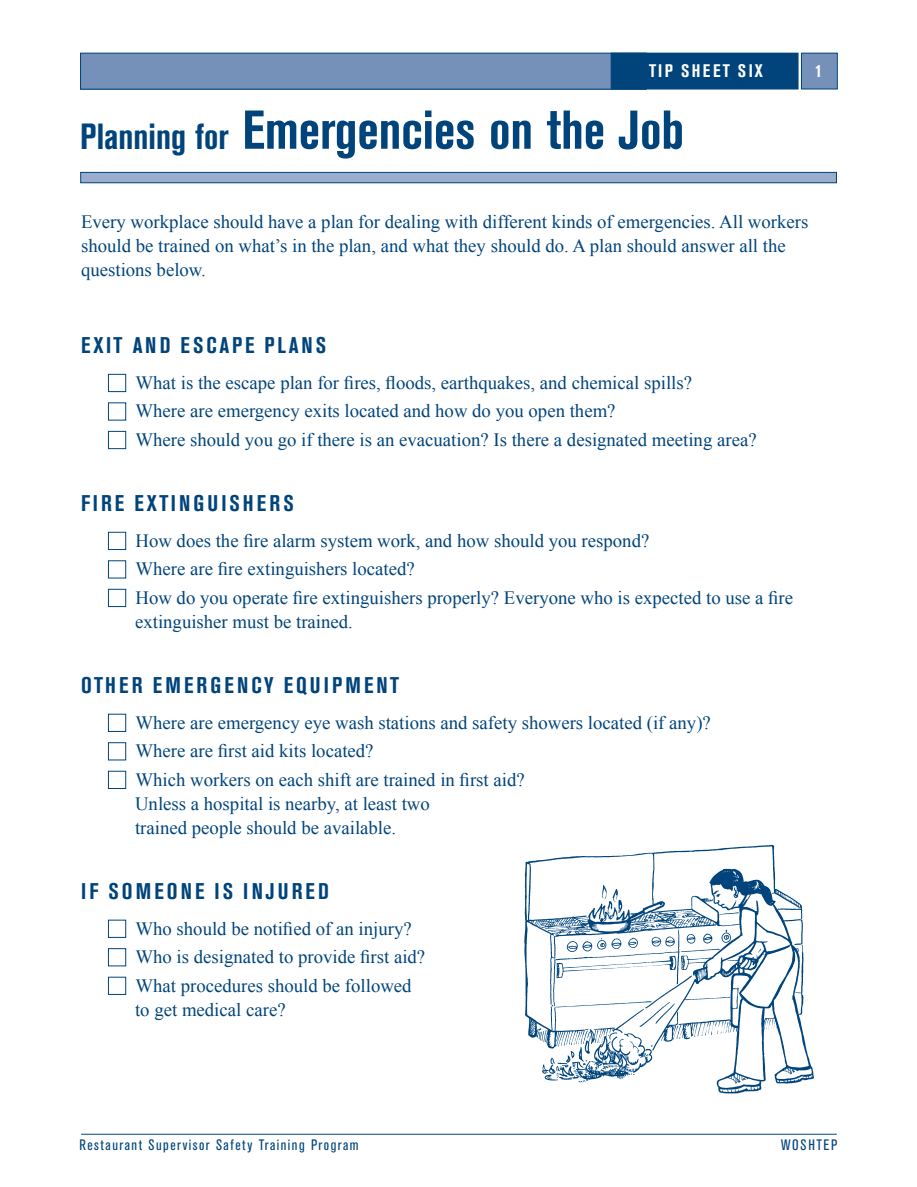
<style>
.page{position:relative;width:917px;height:1187px;background:#fff}
.page>*{position:absolute;margin:0;border:0;box-sizing:border-box;transform-origin:0 0}
.t1{font:700 condensed 54px "Akzidenz Grotesk BE";color:#00447b}
.t2{font:700 condensed 22.5px "Akzidenz Grotesk BE";letter-spacing:.135em;color:#00447b}
.t3{font:18.75px/28.5px "Times New Roman";color:#00447b}
.t4{font:700 condensed 18px "Akzidenz Grotesk BE";letter-spacing:.135em;color:#fff}
.t5{font:condensed 15px "Akzidenz Grotesk BE";letter-spacing:.1em;color:#00447b}
.t6{font:condensed 15px "Akzidenz Grotesk BE";letter-spacing:.12em;color:#00447b}
.s1{font-size:36px}
</style>
<div class="page">
<div style="left:80px;top:53px;width:566px;height:36px;background:#7591b9"></div>
<div style="left:80px;top:53px;width:566px;height:36px;border:1px solid #00447b"></div>
<div style="left:611px;top:53px;width:186px;height:36px;background:#00447b"></div>
<div style="left:801px;top:53px;width:36px;height:36px;background:#7591b9"></div>
<div style="left:800px;top:53px;width:37px;height:36px;border:1px solid #00447b"></div>
<hr style="left:81px;top:1133px;width:755px;height:1px;background:#00447b">
<div style="left:108px;top:374px;width:18px;height:18px;border:1px solid #00447b"></div>
<div style="left:108px;top:402px;width:18px;height:18px;border:1px solid #00447b"></div>
<div style="left:108px;top:431px;width:18px;height:18px;border:1px solid #00447b"></div>
<div style="left:108px;top:532px;width:18px;height:18px;border:1px solid #00447b"></div>
<div style="left:108px;top:560px;width:18px;height:18px;border:1px solid #00447b"></div>
<div style="left:108px;top:589px;width:18px;height:18px;border:1px solid #00447b"></div>
<div style="left:108px;top:713px;width:18px;height:18px;border:1px solid #00447b"></div>
<div style="left:108px;top:742px;width:18px;height:18px;border:1px solid #00447b"></div>
<div style="left:108px;top:770px;width:18px;height:18px;border:1px solid #00447b"></div>
<div style="left:108px;top:919px;width:18px;height:18px;border:1px solid #00447b"></div>
<div style="left:108px;top:948px;width:18px;height:18px;border:1px solid #00447b"></div>
<div style="left:108px;top:976px;width:18px;height:18px;border:1px solid #00447b"></div>
<div style="left:81px;top:172px;width:755px;height:11px;background:#9badcc"></div>
<div style="left:80px;top:172px;width:756px;height:11px;border:1px solid #00447b"></div>
<img style="left:524px;top:844px;width:290px;height:250px">
<p class="t4" style="left:649px;top:61px;width:116px">TIP SHEET SIX</p>
<p class="t4" style="left:815px;top:61px;width:9px">1</p>
<h1 class="t1" style="left:80px;top:99px;width:605px"><span class="s1">Planning for</span> Emergencies on the Job</h1>
<p class="t3" style="left:81px;top:210px;width:728px;line-height:24px">Every workplace should have a plan for dealing with different kinds of emergencies. All workers should be trained on what’s in the plan, and what they should do. A plan should answer all the questions below.</p>
<p class="t2" style="left:81px;top:332px;width:246px">EXIT AND ESCAPE PLANS</p>
<p class="t3" style="left:135px;top:368px;width:622px">What is the escape plan for fires, floods, earthquakes, and chemical spills?<br>Where are emergency exits located and how do you open them?<br>Where should you go if there is an evacuation? Is there a designated meeting area?</p>
<p class="t2" style="left:81px;top:490px;width:214px">FIRE EXTINGUISHERS</p>
<p class="t3" style="left:135px;top:526px;width:659px">How does the fire alarm system work, and how should you respond?<br>Where are fire extinguishers located?<br>How do you operate fire extinguishers properly? Everyone who is expected to use a fire</p>
<p class="t3" style="left:135px;top:607px;width:219px">extinguisher must be trained.</p>
<p class="t2" style="left:81px;top:672px;width:319px">OTHER EMERGENCY EQUIPMENT</p>
<p class="t3" style="left:135px;top:707px;width:576px">Where are emergency eye wash stations and safety showers located (if any)?<br>Where are first aid kits located?<br>Which workers on each shift are trained in first aid?</p>
<p class="t3" style="left:135px;top:791px;width:296px;line-height:24px">Unless a hospital is nearby, at least two trained people should be available.</p>
<p class="t2" style="left:81px;top:877px;width:249px">IF SOMEONE IS INJURED</p>
<p class="t3" style="left:135px;top:913px;width:291px">Who should be notified of an injury?<br>Who is designated to provide first aid?<br>What procedures should be followed</p>
<p class="t3" style="left:135px;top:994px;width:152px">to get medical care?</p>
<p class="t5" style="left:79px;top:1135px;width:280px">Restaurant Supervisor Safety Training Program</p>
<p class="t6" style="left:780px;top:1135px;width:58px">WOSHTEP</p>
</div>
